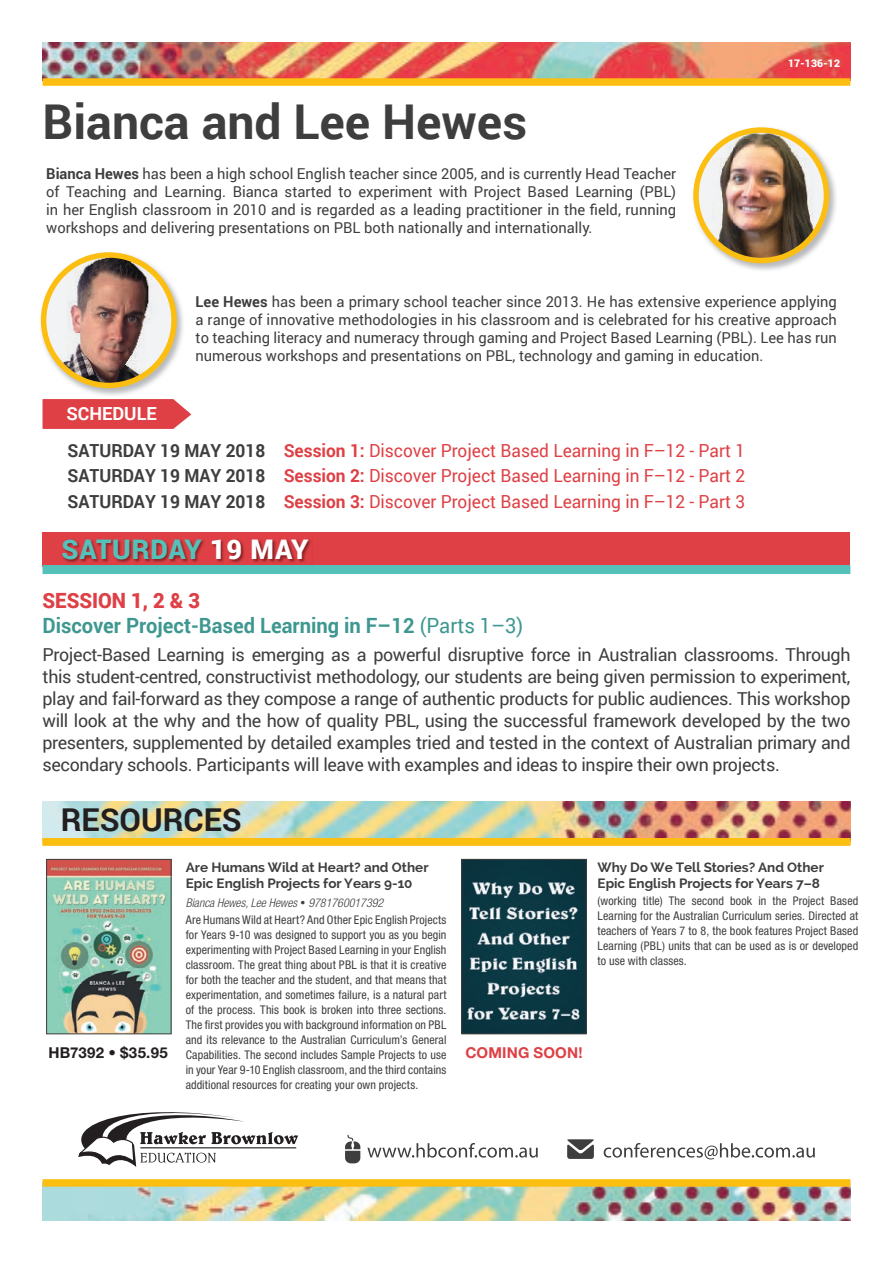
<style>
.page{position:relative;width:893px;height:1263px;background:#fff}
.page>*{position:absolute;margin:0;border:0;box-sizing:border-box;transform-origin:0 0}
.t1{font:700 48px "Roboto";color:#3e3e3f}
.t2{font:700 31.5px "Roboto";color:#231f20}
.t3{font:900 27px "Roboto";letter-spacing:.03em;color:#54c2ba}
.t4{font:700 21px/25.2px "Roboto";color:#3e9791;scale:.96 1}
.t5{font:18px/25.5px "Roboto";color:#de4045;text-align:justify;scale:.96 1}
.t6{font:700 18px "Roboto";color:#fff}
.t7{font:17.85px/22px "Roboto";letter-spacing:-.02em;color:#3e3e3f;text-align:justify}
.t8{font:15px/18px "Roboto";color:#3e3e3f;text-align:justify}
.t9{font:700 15px "Helvetica Neue LT Std";letter-spacing:.015em;color:#231f20}
.t10{font:700 15px "Helvetica Neue LT Std";letter-spacing:.01em;color:#de4045}
.t11{font:700 13.5px/16.2px "Raleway";color:#3e3e3f}
.t12{font:condensed 12px/15px "Helvetica Neue LT Std";letter-spacing:.01em;color:#3e3e3f;text-align:justify}
.t13{font:900 10.5px "Roboto";color:#fff}
.s1{font-weight:700}
.s2{font-weight:700;color:#3e3e3f}
.s3{color:#fff}
.s4{font-weight:900;color:#de4045}
.s5{font-weight:400}
.s6{font-weight:300;font-style:italic}
</style>
<div class="page">
<img style="left:43px;top:43px;width:807px;height:35px">
<img style="left:43px;top:1187px;width:807px;height:33px">
<div style="left:43px;top:78px;width:807px;height:8px;background:#fdbe12"></div>
<div style="left:43px;top:1179px;width:807px;height:8px;background:#fdbe12"></div>
<svg style="left:43px;top:399px;width:148px;height:30px;background:#e04b50"></svg>
<img style="left:693px;top:127px;width:143px;height:143px">
<img style="left:696px;top:130px;width:130px;height:131px;border-radius:65px">
<div style="left:693px;top:127px;width:136px;height:136px;border:5px solid #fdbe12;border-radius:50%"></div>
<img style="left:40px;top:252px;width:143px;height:143px">
<svg style="left:44px;top:255px;width:130px;height:130px"></svg>
<img style="left:59px;top:255px;width:53px;height:130px">
<div style="left:41px;top:252px;width:136px;height:136px;border:5px solid #fdbe12;border-radius:50%"></div>
<div style="left:43px;top:532px;width:807px;height:34px;background:#de4045"></div>
<img style="left:63px;top:539px;width:248px;height:24px">
<div style="left:43px;top:565px;width:807px;height:9px;background:#54c2ba"></div>
<img style="left:43px;top:801px;width:807px;height:37px">
<div style="left:43px;top:838px;width:807px;height:8px;background:#fdbe12"></div>
<svg style="left:367px;top:1143px;width:171px;height:14px"></svg>
<svg style="left:345px;top:1135px;width:15px;height:28px"></svg>
<svg style="left:604px;top:1143px;width:211px;height:16px"></svg>
<svg style="left:567px;top:1139px;width:27px;height:20px"></svg>
<svg style="left:78px;top:1112px;width:220px;height:55px"></svg>
<hr style="left:140px;top:1147px;width:156px;height:1px;background:#231f20">
<img style="left:48px;top:861px;width:121px;height:171px">
<div style="left:46px;top:859px;width:125px;height:175px;border:1px solid #3e3e3f"></div>
<img style="left:463px;top:861px;width:122px;height:171px">
<div style="left:461px;top:859px;width:126px;height:175px;border:1px solid #3e3e3f"></div>
<h1 class="t1" style="left:43px;top:88px;width:486px">Bianca and Lee Hewes</h1>
<p class="t8" style="left:46px;top:165px;width:631px"><span class="s1">Bianca Hewes</span> has been a high school English teacher since 2005, and is currently Head Teacher of Teaching and Learning. Bianca started to experiment with Project Based Learning (PBL) in her English classroom in 2010 and is regarded as a leading practitioner in the field, running workshops and delivering presentations on PBL both nationally and internationally.</p>
<p class="t13" style="left:788px;top:56px;width:54px">17-136-12</p>
<h3 class="t6" style="left:66px;top:401px;width:92px">SCHEDULE</h3>
<p class="t8" style="left:196px;top:292px;width:643px"><span class="s1">Lee Hewes</span> has been a primary school teacher since 2013. He has extensive experience applying a range of innovative methodologies in his classroom and is celebrated for his creative approach to teaching literacy and numeracy through gaming and Project Based Learning (PBL). Lee has run numerous workshops and presentations on PBL, technology and gaming in education.</p>
<h3 class="t5" style="left:68px;top:437px;width:707px"><span class="s2">SATURDAY 19 MAY 2018</span> <span class="s1">Session 1:</span> Discover Project Based Learning in F–12 - Part 1<br><span class="s2">SATURDAY 19 MAY 2018</span> <span class="s1">Session 2:</span> Discover Project Based Learning in F–12 - Part 2<br><span class="s2">SATURDAY 19 MAY 2018</span> <span class="s1">Session 3:</span> Discover Project Based Learning in F–12 - Part 3</h3>
<h3 class="t3" style="left:62px;top:530px;width:248px">SATURDAY <span class="s3">19 MAY</span></h3>
<h3 class="t4" style="left:43px;top:587px;width:502px"><span class="s4">SESSION 1, 2 &amp; 3<br></span>Discover Project-Based Learning in F–12 <span class="s5">(Parts 1–3)</span></h3>
<p class="t7" style="left:43px;top:643px;width:809px">Project-Based Learning is emerging as a powerful disruptive force in Australian classrooms. Through this student-centred, constructivist methodology, our students are being given permission to experiment, play and fail-forward as they compose a range of authentic products for public audiences. This workshop will look at the why and the how of quality PBL, using the successful framework developed by the two presenters, supplemented by detailed examples tried and tested in the context of Australian primary and secondary schools. Participants will leave with examples and ideas to inspire their own projects.</p>
<h2 class="t2" style="left:61px;top:797px;width:183px">RESOURCES</h2>
<p class="t11" style="left:186px;top:859px;width:244px">Are Humans Wild at Heart? and Other<br>Epic English Projects for Years 9-10</p>
<p class="t12" style="left:186px;top:895px;width:262px;line-height:17.1px"><span class="s6">Bianca Hewes, Lee Hewes</span> • <span class="s6">9781760017392<br></span>Are Humans Wild at Heart? And Other Epic English Projects</p>
<p class="t12" style="left:186px;top:928px;width:262px">for Years 9-10 was designed to support you as you begin experimenting with Project Based Learning in your English classroom. The great thing about PBL is that it is creative for both the teacher and the student, and that means that experimentation, and sometimes failure, is a natural part of the process. This book is broken into three sections.<br>The first provides you with background information on PBL and its relevance to the Australian Curriculum’s General Capabilities. The second includes Sample Projects to use in your Year 9-10 English classroom, and the third contains additional resources for creating your own projects.</p>
<p class="t11" style="left:597px;top:859px;width:228px">Why Do We Tell Stories? And Other<br>Epic English Projects for Years 7–8</p>
<p class="t12" style="left:597px;top:895px;width:262px">(working title) The second book in the Project Based Learning for the Australian Curriculum series. Directed at teachers of Years 7 to 8, the book features Project Based Learning (PBL) units that can be used as is or developed to use with classes.</p>
<p class="t9" style="left:49px;top:1047px;width:121px">HB7392 • $35.95</p>
<p class="t10" style="left:465px;top:1047px;width:119px">COMING SOON!</p>
</div>
